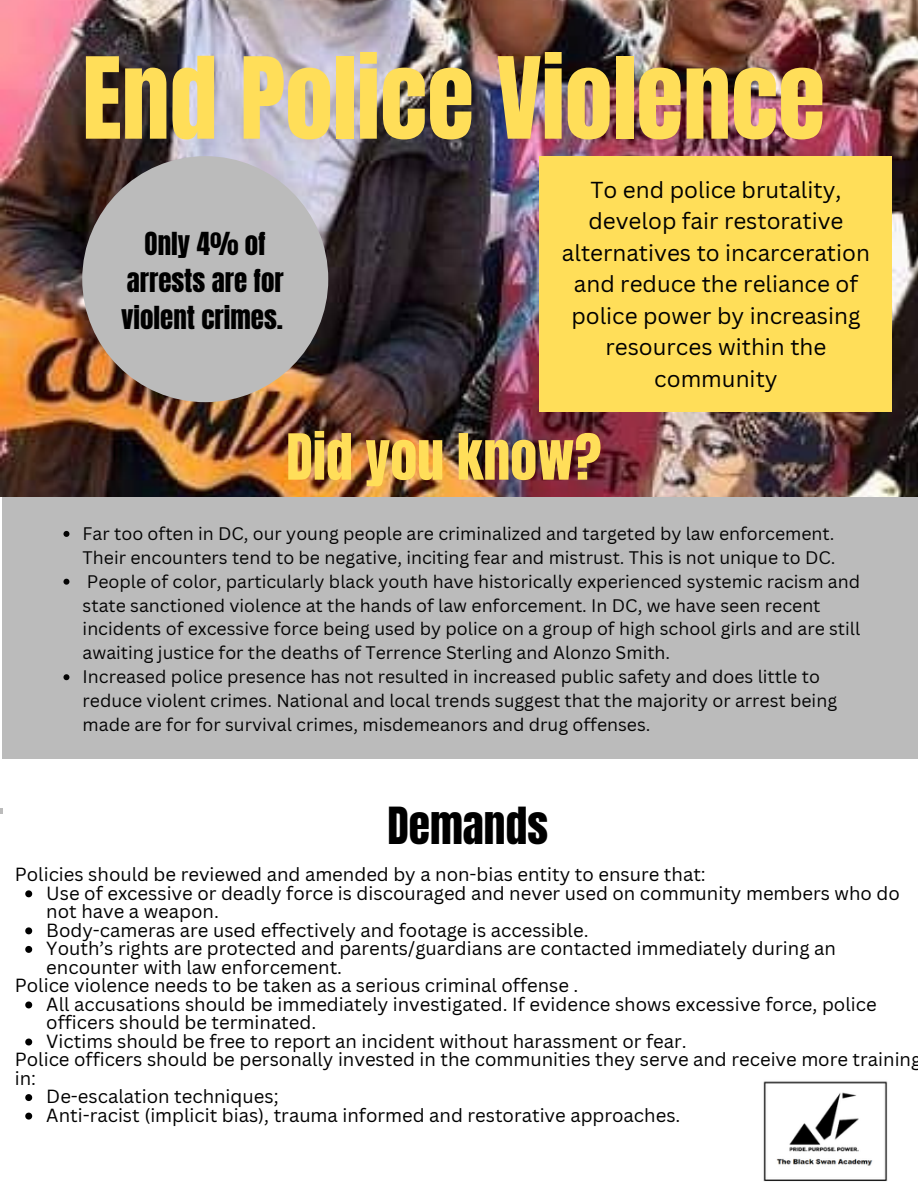
<style>
.page{position:relative;width:918px;height:1188px;background:#fff}
.page>*{position:absolute;margin:0;border:0;box-sizing:border-box;transform-origin:0 0}
.t1{font:96px "Anton";color:#ffde59}
.t2{font:54px "Anton";color:#ffde59}
.t3{font:43.5px "Anton";color:#000}
.t4{font:27px/37.2px "Anton";color:#000;text-align:center}
.t5{font:22.5px/31.5px "Canva Sans";color:#000;text-align:center}
.t6{font:18.45px/18.5px "Canva Sans";color:#000}
.t7{font:17.7px/23.9px "Canva Sans";color:#000}
</style>
<div class="page">
<div style="left:2px;top:490px;width:916px;height:269px;background:#bbb"></div>
<img style="left:0;top:0;width:918px;height:496px">
<div style="left:540px;top:156px;width:352px;height:256px;background:#ffde59"></div>
<div style="left:82px;top:156px;width:246px;height:246px;background:#bbb;border-radius:50%"></div>
<svg style="left:63px;top:531px;width:6px;height:6px"></svg>
<svg style="left:63px;top:579px;width:6px;height:6px"></svg>
<svg style="left:63px;top:674px;width:6px;height:6px"></svg>
<svg style="left:25px;top:890px;width:7px;height:7px"></svg>
<svg style="left:25px;top:927px;width:7px;height:7px"></svg>
<svg style="left:25px;top:946px;width:7px;height:7px"></svg>
<svg style="left:25px;top:1001px;width:7px;height:7px"></svg>
<svg style="left:25px;top:1039px;width:7px;height:6px"></svg>
<svg style="left:25px;top:1094px;width:7px;height:7px"></svg>
<svg style="left:25px;top:1113px;width:7px;height:7px"></svg>
<img style="left:763px;top:1081px;width:125px;height:101px">
<p class="t1" style="left:82px;top:29px;width:744px">End Police Violence</p>
<p class="t4" style="left:121px;top:225px;width:164px">Only 4% of arrests are for violent crimes.</p>
<p class="t5" style="left:562px;top:173px;width:310px">To end police brutality, develop fair restorative alternatives to incarceration and reduce the reliance of police power by increasing resources within the community</p>
<p class="t2" style="left:286px;top:418px;width:317px">Did you know?</p>
<p class="t7" style="left:83px;top:521px;width:779px">Far too often in DC, our young people are criminalized and targeted by law enforcement.<br>Their encounters tend to be negative, inciting fear and mistrust. This is not unique to DC.<br>People of color, particularly black youth have historically experienced systemic racism and state sanctioned violence at the hands of law enforcement. In DC, we have seen recent incidents of excessive force being used by police on a group of high school girls and are still awaiting justice for the deaths of Terrence Sterling and Alonzo Smith.<br>Increased police presence has not resulted in increased public safety and does little to reduce violent crimes. National and local trends suggest that the majority or arrest being made are for for survival crimes, misdemeanors and drug offenses.</p>
<p class="t3" style="left:387px;top:795px;width:162px">Demands</p>
<p class="t6" style="left:15px;top:865px;width:692px">Policies should be reviewed and amended by a non-bias entity to ensure that:</p>
<p class="t6" style="left:46px;top:883px;width:855px">Use of excessive or deadly force is discouraged and never used on community members who do not have a weapon.</p>
<p class="t6" style="left:46px;top:920px;width:544px">Body-cameras are used effectively and footage is accessible.</p>
<p class="t6" style="left:46px;top:939px;width:791px">Youth’s rights are protected and parents/guardians are contacted immediately during an encounter with law enforcement.</p>
<p class="t6" style="left:46px;top:994px;width:832px">All accusations should be immediately investigated. If evidence shows excessive force, police officers should be terminated.</p>
<p class="t6" style="left:46px;top:1031px;width:642px">Victims should be free to report an incident without harassment or fear.</p>
<p class="t6" style="left:46px;top:1087px;width:234px">De-escalation techniques;</p>
<p class="t6" style="left:46px;top:1106px;width:636px">Anti-racist (implicit bias), trauma informed and restorative approaches.</p>
<p class="t6" style="left:15px;top:976px;width:565px">Police violence needs to be taken as a serious criminal offense .</p>
<p class="t6" style="left:15px;top:1050px;width:908px">Police officers should be personally invested in the communities they serve and receive more training in:</p>
</div>
